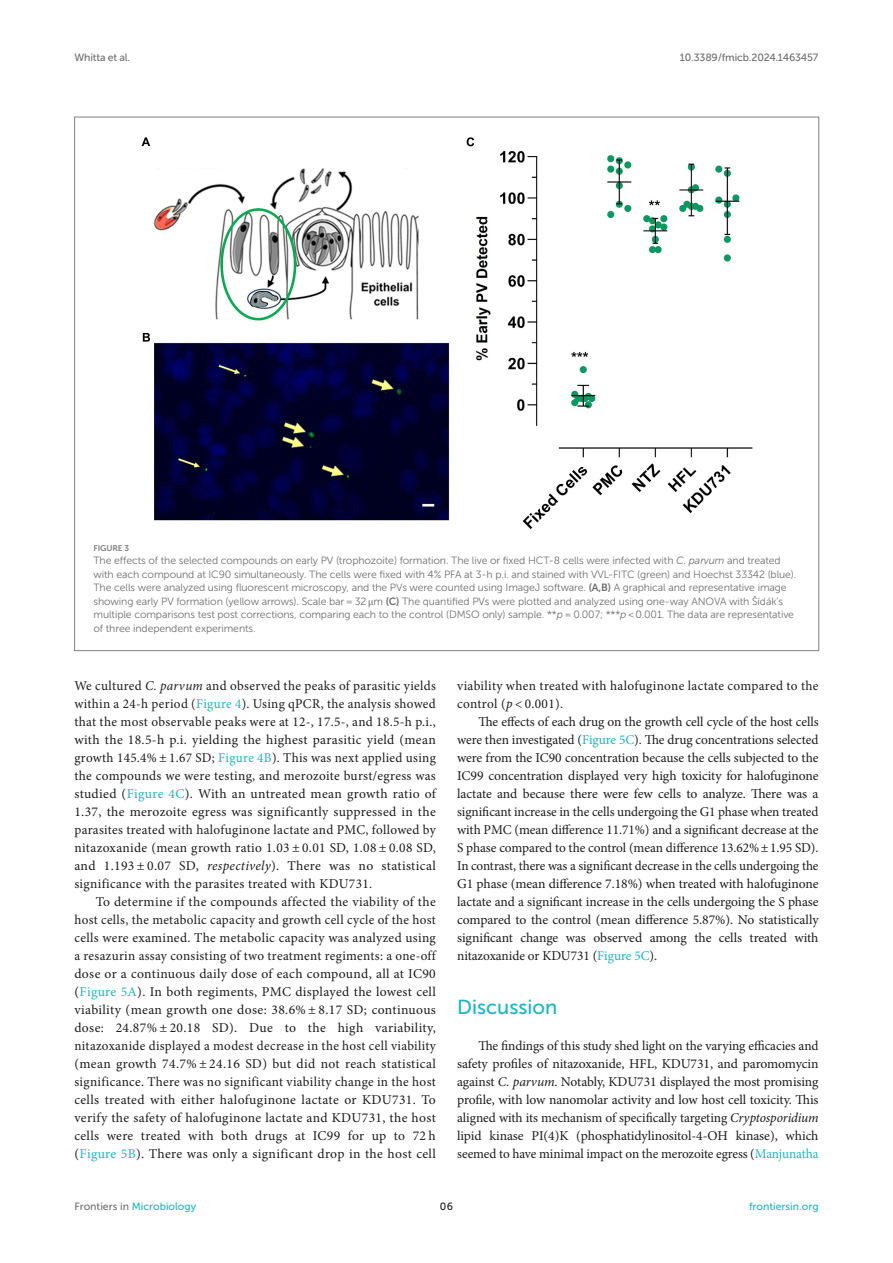
<style>
.page{position:relative;width:893px;height:1263px;background:#fff}
.page>*{position:absolute;margin:0;border:0;box-sizing:border-box;transform-origin:0 0}
.HEAD_1{font:20.25px "Museo Sans 500";color:#1db5c3}
.TEXT{font:13.5px/18px "Minion Pro";letter-spacing:.02em;color:#1b1c1b;text-align:justify}
.TEXT_FLUSH{font:13.5px/18px "Minion Pro";letter-spacing:-.01em;color:#1b1c1b;text-align:justify}
.FIG_LEG{font:10.5px/13.5px "Museo Sans 300";letter-spacing:-.01em;color:#706f70}
.t1{font:10.5px "Museo Sans 500";color:#1db5c3}
.t2{font:10.5px "Museo Sans 500";letter-spacing:-.015em;color:#706f70}
.t3{font:10.5px "Museo Sans 500";color:#1b1c1b}
.FIG_HD{font:8.25px "Museo Sans 700";letter-spacing:-.01em;color:#7e7f7f}
.s1{font-style:italic}
.s2{font-family:"Museo Sans 700"}
.s3{font-family:"STIX General"}
.s4{color:#1db5c3}
.s5{color:#706f70}
</style>
<div class="page">
<img style="left:141px;top:137px;width:612px;height:392px">
<p class="t2" style="left:74px;top:51px;width:57px">Whitta et al.</p>
<p class="t2" style="left:680px;top:51px;width:140px">10.3389/fmicb.2024.1463457</p>
<p class="FIG_HD" style="left:94px;top:543px;width:37px">FIGURE 3</p>
<p class="FIG_LEG" style="left:94px;top:554px;width:704px">The effects of the selected compounds on early PV (trophozoite) formation. The live or fixed HCT-8 cells were infected with <span class="s1">C. parvum</span> and treated with each compound at IC90 simultaneously. The cells were fixed with 4% PFA at 3-h p.i. and stained with VVL-FITC (green) and Hoechst 33342 (blue).<br>The cells were analyzed using fluorescent microscopy, and the PVs were counted using ImageJ software. <span class="s2">(A,B)</span> A graphical and representative image showing early PV formation (yellow arrows). Scale bar = 32 <span class="s3">μ</span>m <span class="s2">(C)</span> The quantified PVs were plotted and analyzed using one-way ANOVA with Šídák’s multiple comparisons test post corrections, comparing each to the control (DMSO only) sample. **<span class="s1">p</span> = 0.007; ***<span class="s1">p</span> &lt; 0.001. The data are representative of three independent experiments.</p>
<p class="TEXT" style="left:74px;top:677px;width:363px">We cultured <span class="s1">C. parvum</span> and observed the peaks of parasitic yields within a 24-h period (<span class="s4">Figure 4</span>). Using qPCR, the analysis showed that the most observable peaks were at 12-, 17.5-, and 18.5-h p.i., with the 18.5-h p.i. yielding the highest parasitic yield (mean growth 145.4% ± 1.67 SD; <span class="s4">Figure 4B</span>). This was next applied using the compounds we were testing, and merozoite burst/egress was studied (<span class="s4">Figure 4C</span>). With an untreated mean growth ratio of 1.37, the merozoite egress was significantly suppressed in the parasites treated with halofuginone lactate and PMC, followed by nitazoxanide (mean growth ratio 1.03 ± 0.01 SD, 1.08 ± 0.08 SD, and 1.193 ± 0.07 SD, <span class="s1">respectively</span>). There was no statistical significance with the parasites treated with KDU731.</p>
<p class="TEXT" style="left:74px;top:893px;width:363px;text-indent:21px">To determine if the compounds affected the viability of the host cells, the metabolic capacity and growth cell cycle of the host cells were examined. The metabolic capacity was analyzed using a resazurin assay consisting of two treatment regiments: a one-off dose or a continuous daily dose of each compound, all at IC90 (<span class="s4">Figure 5A</span>). In both regiments, PMC displayed the lowest cell viability (mean growth one dose: 38.6% ± 8.17 SD; continuous dose: 24.87% ± 20.18 SD). Due to the high variability, nitazoxanide displayed a modest decrease in the host cell viability (mean growth 74.7% ± 24.16 SD) but did not reach statistical significance. There was no significant viability change in the host cells treated with either halofuginone lactate or KDU731. To verify the safety of halofuginone lactate and KDU731, the host cells were treated with both drugs at IC99 for up to 72 h (<span class="s4">Figure 5B</span>). There was only a significant drop in the host cell</p>
<p class="TEXT" style="left:457px;top:677px;width:363px">viability when treated with halofuginone lactate compared to the control (<span class="s1">p</span> &lt; 0.001).</p>
<p class="TEXT" style="left:457px;top:713px;width:363px;text-indent:21px">The effects of each drug on the growth cell cycle of the host cells were then investigated (<span class="s4">Figure 5C</span>). The drug concentrations selected were from the IC90 concentration because the cells subjected to the IC99 concentration displayed very high toxicity for halofuginone lactate and because there were few cells to analyze. There was a significant increase in the cells undergoing the G1 phase when treated with PMC (mean difference 11.71%) and a significant decrease at the S phase compared to the control (mean difference 13.62%±1.95 SD).<br>In contrast, there was a significant decrease in the cells undergoing the G1 phase (mean difference 7.18%) when treated with halofuginone lactate and a significant increase in the cells undergoing the S phase compared to the control (mean difference 5.87%). No statistically significant change was observed among the cells treated with nitazoxanide or KDU731 (<span class="s4">Figure 5C</span>).</p>
<p class="HEAD_1" style="left:457px;top:996px;width:102px">Discussion</p>
<p class="TEXT_FLUSH" style="left:457px;top:1037px;width:363px;text-indent:21px">The findings of this study shed light on the varying efficacies and safety profiles of nitazoxanide, HFL, KDU731, and paromomycin against <span class="s1">C. parvum</span>. Notably, KDU731 displayed the most promising profile, with low nanomolar activity and low host cell toxicity. This aligned with its mechanism of specifically targeting <span class="s1">Cryptosporidium </span>lipid kinase PI(4)K (phosphatidylinositol-4-OH kinase), which seemed to have minimal impact on the merozoite egress (<span class="s4">Manjunatha</span></p>
<p class="t1" style="left:74px;top:1200px;width:123px"><span class="s5">Frontiers in</span> Microbiology</p>
<p class="t3" style="left:440px;top:1200px;width:15px">06</p>
<p class="t1" style="left:749px;top:1200px;width:71px">frontiersin.org</p>
</div>
